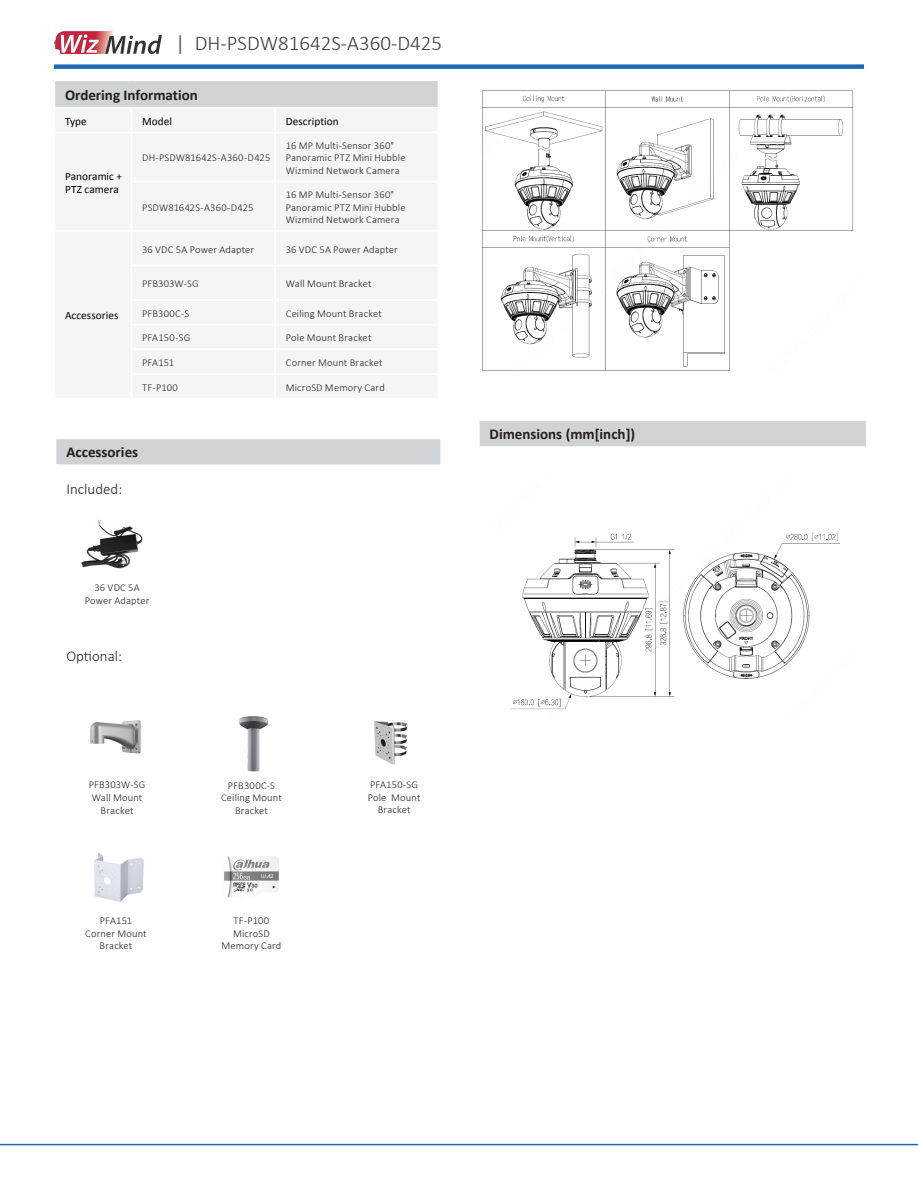
<style>
.page{position:relative;width:918px;height:1188px;background:#fff}
.page>*{position:absolute;margin:0;border:0;box-sizing:border-box;transform-origin:0 0}
.t1{font:300 21px "Calibri";color:#3e3e3f}
.t2{font:700 15px "Calibri";color:#231f20}
.t3{font:300 15px "Calibri";color:#231f20}
.表格内标题{font:11.25px/13.5px "Calibri";letter-spacing:.005em;color:#000}
.表格正文{font:300 10.5px/12.6px "Calibri";letter-spacing:.015em;color:#231f20}
.s1{font-weight:400;color:#636366}
</style>
<div class="page">
<div style="left:54px;top:64px;width:810px;height:5px;background:#1e69b4"></div>
<hr style="left:0;top:1144px;width:918px;height:1px;background:#1e69b4">
<div style="left:479px;top:420px;width:388px;height:27px;background:#d1d2d4"></div>
<hr style="left:478px;top:419px;width:390px;height:2px;background:#fff">
<hr style="left:478px;top:421px;width:2px;height:25px;background:#fff">
<hr style="left:866px;top:421px;width:2px;height:25px;background:#fff">
<hr style="left:478px;top:446px;width:390px;height:2px;background:#fff">
<img style="left:511px;top:533px;width:329px;height:177px">
<img style="left:482px;top:90px;width:372px;height:281px">
<div style="left:54px;top:437px;width:388px;height:29px;background:#d1d2d4;border:2px solid #fff"></div>
<img style="left:81px;top:519px;width:62px;height:50px">
<img style="left:90px;top:720px;width:51px;height:34px">
<img style="left:374px;top:721px;width:34px;height:44px">
<img style="left:239px;top:716px;width:29px;height:56px">
<img style="left:224px;top:856px;width:55px;height:41px">
<img style="left:94px;top:852px;width:50px;height:50px">
<div style="left:54px;top:80px;width:385px;height:28px;background:#d1d2d4"></div>
<hr style="left:53px;top:79px;width:78px;height:2px;background:#fff">
<hr style="left:53px;top:81px;width:2px;height:26px;background:#fff">
<hr style="left:131px;top:79px;width:144px;height:2px;background:#fff">
<hr style="left:275px;top:79px;width:165px;height:2px;background:#fff">
<hr style="left:438px;top:81px;width:2px;height:26px;background:#fff">
<hr style="left:53px;top:107px;width:78px;height:2px;background:#fff">
<hr style="left:131px;top:107px;width:144px;height:2px;background:#fff">
<hr style="left:275px;top:107px;width:165px;height:2px;background:#fff">
<svg style="left:54px;top:31px;width:108px;height:23px"></svg>
<p class="t1" style="left:176px;top:30px;width:268px"><span class="s1">|</span> DH-PSDW81642S-A360-D425</p>
<p class="t2" style="left:65px;top:86px;width:134px">Ordering Information</p>
<p class="表格内标题" style="left:65px;top:114px;width:23px">Type</p>
<p class="表格内标题" style="left:142px;top:114px;width:31px">Model</p>
<p class="表格内标题" style="left:286px;top:114px;width:54px">Description</p>
<p class="表格内标题" style="left:65px;top:169px;width:58px">Panoramic +<br>PTZ camera</p>
<p class="表格内标题" style="left:65px;top:309px;width:55px">Accessories</p>
<p class="表格正文" style="left:142px;top:152px;width:130px">DH-PSDW81642S-A360-D425</p>
<p class="表格正文" style="left:142px;top:201px;width:113px">PSDW81642S-A360-D425</p>
<p class="表格正文" style="left:286px;top:139px;width:121px">16 MP Multi-Sensor 360°<br>Panoramic PTZ Mini Hubble<br>Wizmind Network Camera</p>
<p class="表格正文" style="left:286px;top:188px;width:121px">16 MP Multi-Sensor 360°<br>Panoramic PTZ Mini Hubble<br>Wizmind Network Camera</p>
<p class="表格正文" style="left:142px;top:243px;width:114px">36 VDC 5A Power Adapter</p>
<p class="表格正文" style="left:286px;top:243px;width:114px">36 VDC 5A Power Adapter</p>
<p class="表格正文" style="left:142px;top:277px;width:58px">PFB303W-SG</p>
<p class="表格正文" style="left:286px;top:277px;width:87px">Wall Mount Bracket</p>
<p class="表格正文" style="left:142px;top:307px;width:48px">PFB300C-S</p>
<p class="表格正文" style="left:286px;top:307px;width:98px">Ceiling Mount Bracket</p>
<p class="表格正文" style="left:142px;top:332px;width:50px">PFA150-SG</p>
<p class="表格正文" style="left:286px;top:332px;width:87px">Pole Mount Bracket</p>
<p class="表格正文" style="left:142px;top:356px;width:34px">PFA151</p>
<p class="表格正文" style="left:286px;top:356px;width:98px">Corner Mount Bracket</p>
<p class="表格正文" style="left:142px;top:381px;width:37px">TF-P100</p>
<p class="表格正文" style="left:286px;top:381px;width:101px">MicroSD Memory Card</p>
<p class="t2" style="left:66px;top:442px;width:73px">Accessories</p>
<p class="t3" style="left:66px;top:480px;width:57px">Included:</p>
<p class="表格正文" style="left:95px;top:581px;width:47px">36 VDC 5A</p>
<p class="表格正文" style="left:85px;top:594px;width:66px">Power Adapter</p>
<p class="t3" style="left:66px;top:647px;width:57px">Optional:</p>
<p class="表格正文" style="left:89px;top:778px;width:58px">PFB303W-SG</p>
<p class="表格正文" style="left:92px;top:791px;width:52px">Wall Mount</p>
<p class="表格正文" style="left:101px;top:804px;width:34px">Bracket</p>
<p class="表格正文" style="left:100px;top:914px;width:34px">PFA151</p>
<p class="表格正文" style="left:85px;top:927px;width:63px">Corner Mount</p>
<p class="表格正文" style="left:100px;top:939px;width:34px">Bracket</p>
<p class="表格正文" style="left:228px;top:779px;width:48px">PFB300C-S</p>
<p class="表格正文" style="left:221px;top:791px;width:62px">Ceiling Mount</p>
<p class="表格正文" style="left:235px;top:804px;width:34px">Bracket</p>
<p class="表格正文" style="left:234px;top:914px;width:37px">TF-P100</p>
<p class="表格正文" style="left:233px;top:927px;width:38px">MicroSD</p>
<p class="表格正文" style="left:222px;top:939px;width:61px">Memory Card</p>
<p class="表格正文" style="left:370px;top:778px;width:50px">PFA150-SG</p>
<p class="表格正文" style="left:368px;top:791px;width:54px">Pole Mount</p>
<p class="表格正文" style="left:378px;top:804px;width:34px">Bracket</p>
<p class="t2" style="left:490px;top:425px;width:147px">Dimensions (mm[inch])</p>
</div>
